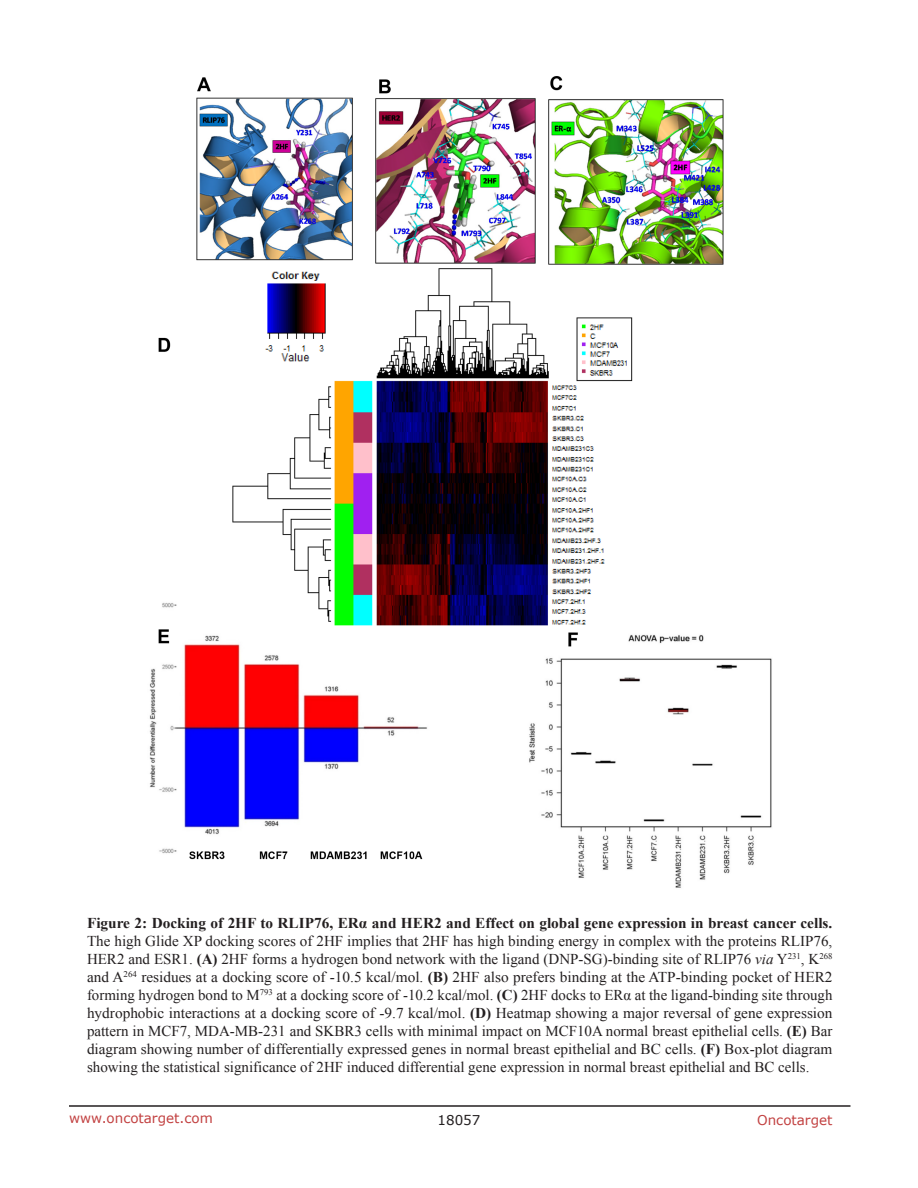
<style>
.page{position:relative;width:918px;height:1188px;background:#fff}
.page>*{position:absolute;margin:0;border:0;box-sizing:border-box;transform-origin:0 0}
.t1{font:15px/18px "Times New Roman";color:#231f20;text-align:justify}
.t2{font:700 15px "Times New Roman";color:#231f20}
.t3{font:13.5px "Verdana";color:#c24141}
.t4{font:13.5px "Verdana";color:#231f20}
.s1{font-weight:700}
.s2{font-style:italic}
</style>
<div class="page">
<hr style="left:69px;top:1105px;width:781px;height:2px;background:#231f20">
<img style="left:149px;top:76px;width:623px;height:812px">
<p class="t2" style="left:87px;top:913px;width:747px">Figure 2: Docking of 2HF to RLIP76, ERα and HER2 and Effect on global gene expression in breast cancer cells.</p>
<p class="t1" style="left:87px;top:932px;width:747px">The high Glide XP docking scores of 2HF implies that 2HF has high binding energy in complex with the proteins RLIP76, HER2 and ESR1. <span class="s1">(A)</span> 2HF forms a hydrogen bond network with the ligand (DNP-SG)-binding site of RLIP76 <span class="s2">via</span> Y<sup>231</sup>, K<sup>268 </sup>and A<sup>264</sup> residues at a docking score of -10.5 kcal/mol. <span class="s1">(B)</span> 2HF also prefers binding at the ATP-binding pocket of HER2 forming hydrogen bond to M<sup>793</sup> at a docking score of -10.2 kcal/mol. <span class="s1">(C)</span> 2HF docks to ERα at the ligand-binding site through hydrophobic interactions at a docking score of -9.7 kcal/mol. <span class="s1">(D)</span> Heatmap showing a major reversal of gene expression pattern in MCF7, MDA-MB-231 and SKBR3 cells with minimal impact on MCF10A normal breast epithelial cells. <span class="s1">(E)</span> Bar diagram showing number of differentially expressed genes in normal breast epithelial and BC cells. <span class="s1">(F)</span> Box-plot diagram showing the statistical significance of 2HF induced differential gene expression in normal breast epithelial and BC cells.</p>
<p class="t3" style="left:69px;top:1109px;width:145px">www.oncotarget.com</p>
<p class="t4" style="left:438px;top:1111px;width:44px">18057</p>
<p class="t3" style="left:757px;top:1111px;width:77px">Oncotarget</p>
</div>
